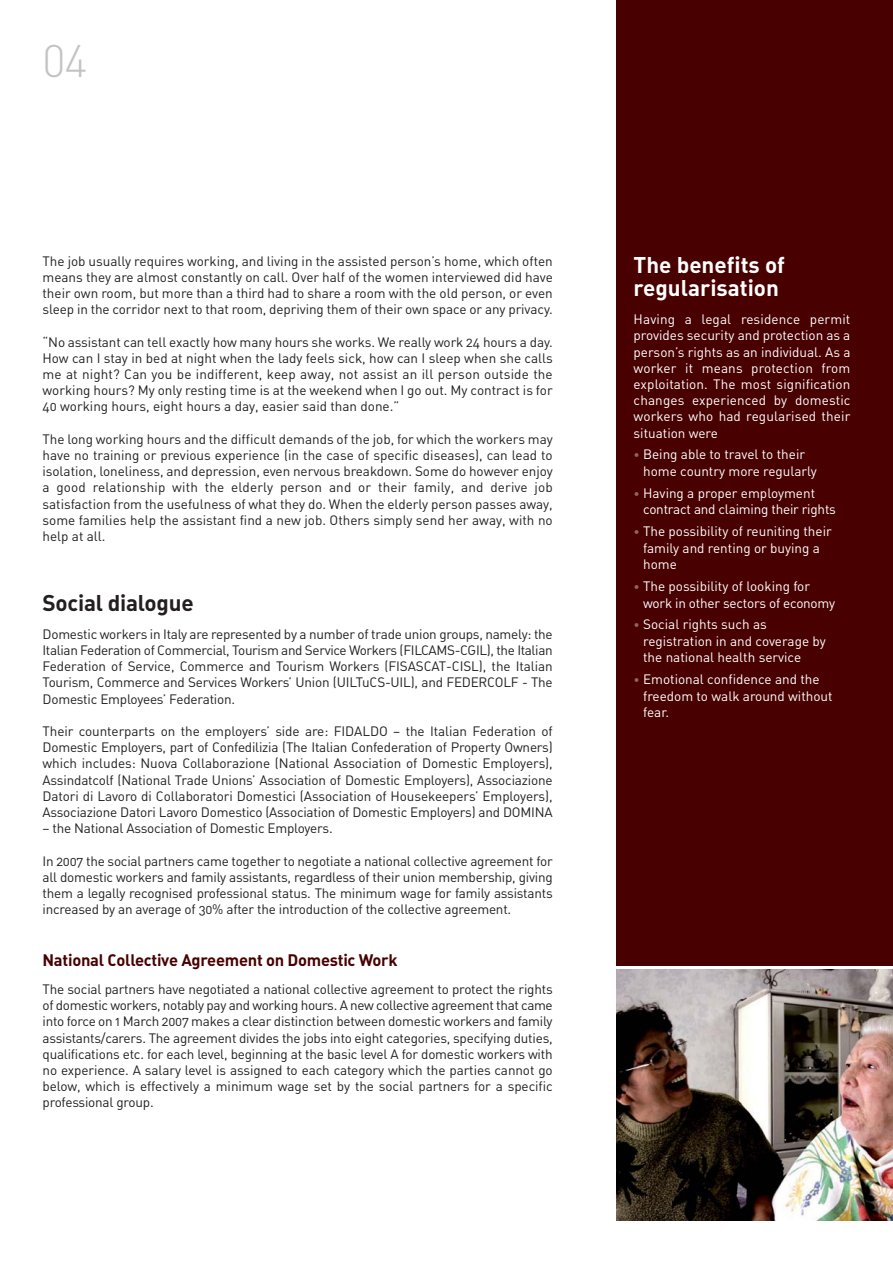
<style>
.page{position:relative;width:893px;height:1263px;background:#fff}
.page>*{position:absolute;margin:0;border:0;box-sizing:border-box;transform-origin:0 0}
.t1{font:300 45px "DIN";color:#c2c3c2}
.t2{font:22.5px/22.5px "DIN Bold Alternate";color:#fff}
.t3{font:22.5px "DIN Bold Alternate";letter-spacing:-.01em;color:#231f20}
.t4{font:16.5px "DIN Bold Alternate";letter-spacing:-.015em;color:#480000}
.t5{font:13.5px/16.2px "DIN Regular Alternate";letter-spacing:-.015em;color:#231f20;text-align:justify}
.t6{font:13.5px/16.2px "DIN Regular Alternate";color:#fff}
.s1{font-size:12px;color:#936456}
</style>
<div class="page">
<div style="left:617px;top:0;width:276px;height:965px;background:#480000"></div>
<img style="left:617px;top:969px;width:276px;height:251px">
<h1 class="t1" style="left:43px;top:45px;width:47px">04</h1>
<p class="t5" style="left:43px;top:254px;width:512px">The job usually requires working, and living in the assisted person’s home, which often means they are almost constantly on call. Over half of the women interviewed did have their own room, but more than a third had to share a room with the old person, or even sleep in the corridor next to that room, depriving them of their own space or any privacy.</p>
<p class="t5" style="left:43px;top:335px;width:512px">“No assistant can tell exactly how many hours she works. We really work 24 hours a day.<br>How can I stay in bed at night when the lady feels sick, how can I sleep when she calls me at night? Can you be indifferent, keep away, not assist an ill person outside the working hours? My only resting time is at the weekend when I go out. My contract is for 40 working hours, eight hours a day, easier said than done.”</p>
<p class="t5" style="left:43px;top:432px;width:512px">The long working hours and the difficult demands of the job, for which the workers may have no training or previous experience (in the case of specific diseases), can lead to isolation, loneliness, and depression, even nervous breakdown. Some do however enjoy a good relationship with the elderly person and or their family, and derive job satisfaction from the usefulness of what they do. When the elderly person passes away, some families help the assistant find a new job. Others simply send her away, with no help at all.</p>
<h2 class="t3" style="left:43px;top:595px;width:153px">Social dialogue</h2>
<p class="t5" style="left:43px;top:627px;width:512px">Domestic workers in Italy are represented by a number of trade union groups, namely: the Italian Federation of Commercial, Tourism and Service Workers (FILCAMS-CGIL), the Italian Federation of Service, Commerce and Tourism Workers (FISASCAT-CISL), the Italian Tourism, Commerce and Services Workers’ Union (UILTuCS-UIL), and FEDERCOLF - The Domestic Employees’ Federation.</p>
<p class="t5" style="left:43px;top:725px;width:512px">Their counterparts on the employers’ side are: FIDALDO – the Italian Federation of Domestic Employers, part of Confedilizia (The Italian Confederation of Property Owners) which includes: Nuova Collaborazione (National Association of Domestic Employers), Assindatcolf (National Trade Unions’ Association of Domestic Employers), Associazione Datori di Lavoro di Collaboratori Domestici (Association of Housekeepers’ Employers), Associazione Datori Lavoro Domestico (Association of Domestic Employers) and DOMINA</p>
<p class="t5" style="left:43px;top:822px;width:292px">– the National Association of Domestic Employers.</p>
<p class="t5" style="left:43px;top:854px;width:512px">In 2007 the social partners came together to negotiate a national collective agreement for all domestic workers and family assistants, regardless of their union membership, giving them a legally recognised professional status. The minimum wage for family assistants increased by an average of 30% after the introduction of the collective agreement.</p>
<p class="t4" style="left:43px;top:954px;width:357px">National Collective Agreement on Domestic Work</p>
<p class="t5" style="left:43px;top:982px;width:512px">The social partners have negotiated a national collective agreement to protect the rights of domestic workers, notably pay and working hours. A new collective agreement that came into force on 1 March 2007 makes a clear distinction between domestic workers and family assistants/carers. The agreement divides the jobs into eight categories, specifying duties, qualifications etc. for each level, beginning at the basic level A for domestic workers with no experience. A salary level is assigned to each category which the parties cannot go below, which is effectively a minimum wage set by the social partners for a specific professional group.</p>
<h2 class="t2" style="left:634px;top:256px;width:153px">The benefits of regularisation</h2>
<p class="t6" style="left:634px;top:313px;width:218px;text-align:justify">Having a legal residence permit provides security and protection as a person’s rights as an individual. As a worker it means protection from exploitation. The most signification changes experienced by domestic workers who had regularised their situation were</p>
<p class="t6" style="left:643px;top:447px;width:175px;line-height:16.8px;text-indent:-10px"><span class="s1">•</span> Being able to travel to their home country more regularly</p>
<p class="t6" style="left:643px;top:486px;width:194px;line-height:16.8px;text-indent:-10px"><span class="s1">•</span> Having a proper employment contract and claiming their rights</p>
<p class="t6" style="left:643px;top:524px;width:190px;text-indent:-10px"><span class="s1">•</span> The possibility of reuniting their family and renting or buying a home</p>
<p class="t6" style="left:643px;top:579px;width:194px;line-height:16.8px;text-indent:-10px"><span class="s1">•</span> The possibility of looking for work in other sectors of economy</p>
<p class="t6" style="left:643px;top:618px;width:184px;text-indent:-10px"><span class="s1">•</span> Social rights such as registration in and coverage by the national health service</p>
<p class="t6" style="left:643px;top:672px;width:191px;text-indent:-10px"><span class="s1">•</span> Emotional confidence and the freedom to walk around without fear.</p>
</div>
